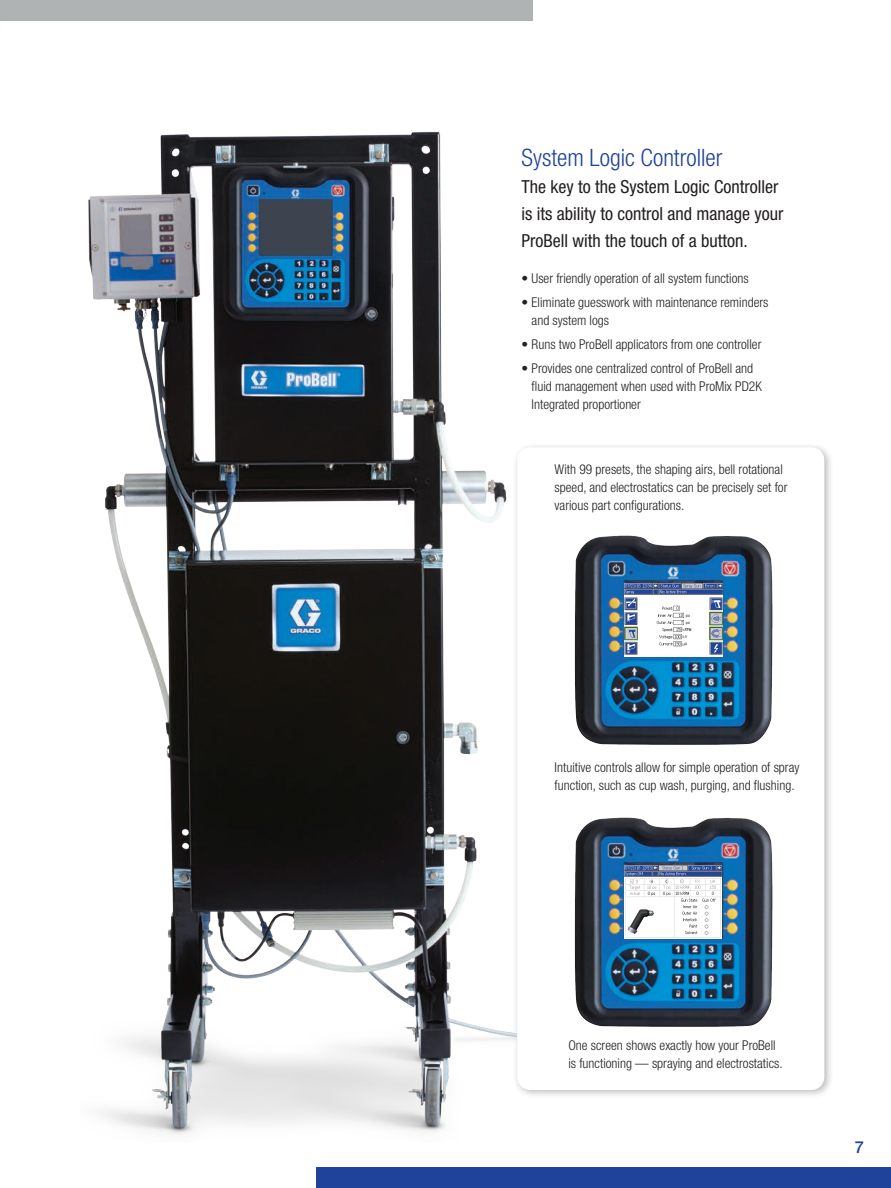
<style>
.page{position:relative;width:891px;height:1188px;background:#fff}
.page>*{position:absolute;margin:0;border:0;box-sizing:border-box;transform-origin:0 0}
.t1{font:300 condensed 24px "Helvetica Neue LT Std";color:#1f429a}
.t2{font:condensed 18px/27px "Helvetica Neue LT Std";color:#231f20}
.t3{font:500 16.5px "Helvetica Neue LT Std";color:#1f429a}
.t4{font:300 condensed 13.5px/18px "Helvetica Neue LT Std";color:#231f20}
</style>
<div class="page">
<div style="left:0;top:0;width:532px;height:20px;background:#afb3b3"></div>
<div style="left:317px;top:1168px;width:574px;height:20px;background:#1f429a"></div>
<div style="left:513px;top:443px;width:321px;height:656px;background:#231f20;opacity:.3"></div>
<div style="left:517px;top:447px;width:307px;height:643px;background:#fff;border-radius:13px"></div>
<img style="left:574px;top:535px;width:199px;height:210px">
<img style="left:624px;top:583px;width:98px;height:73px">
<img style="left:574px;top:817px;width:199px;height:210px">
<img style="left:625px;top:866px;width:97px;height:73px">
<img style="left:88px;top:131px;width:429px;height:1004px">
<h1 class="t1" style="left:522px;top:143px;width:202px">System Logic Controller</h1>
<h2 class="t2" style="left:522px;top:173px;width:263px">The key to the System Logic Controller is its ability to control and manage your<br>ProBell with the touch of a button.</h2>
<p class="t4" style="left:522px;top:269px;width:229px">• User friendly operation of all system functions</p>
<p class="t4" style="left:532px;top:293px;width:238px;text-indent:-10px">• Eliminate guesswork with maintenance reminders and system logs</p>
<p class="t4" style="left:522px;top:335px;width:241px">• Runs two ProBell applicators from one controller</p>
<p class="t4" style="left:532px;top:359px;width:232px;text-indent:-10px">• Provides one centralized control of ProBell and fluid management when used with ProMix PD2K<br>Integrated proportioner</p>
<p class="t4" style="left:555px;top:460px;width:234px">With 99 presets, the shaping airs, bell rotational speed, and electrostatics can be precisely set for various part configurations.</p>
<p class="t4" style="left:555px;top:758px;width:246px">Intuitive controls allow for simple operation of spray function, such as cup wash, purging, and flushing.</p>
<p class="t4" style="left:568px;top:1036px;width:216px">One screen shows exactly how your ProBell is functioning — spraying and electrostatics.</p>
<p class="t3" style="left:855px;top:1137px;width:11px">7</p>
</div>
